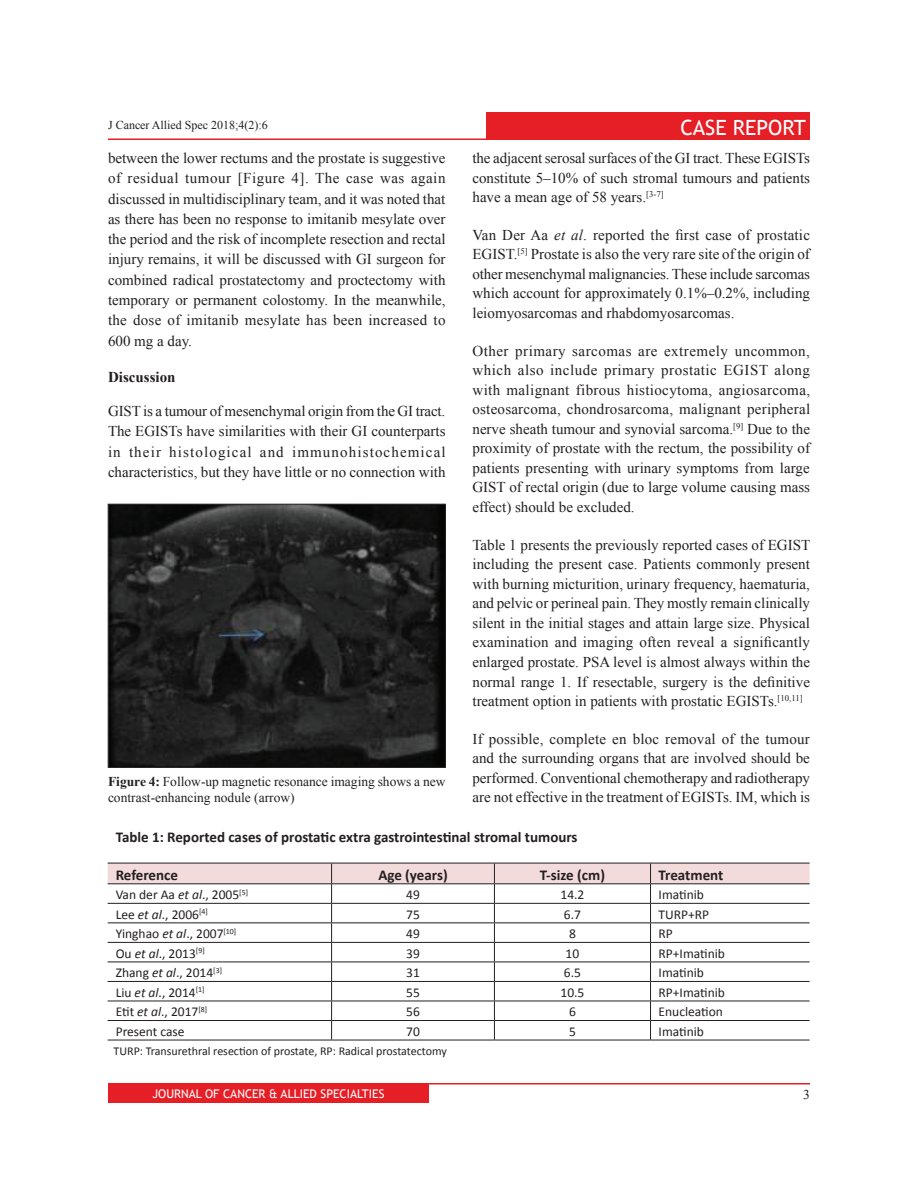
<style>
.page{position:relative;width:918px;height:1188px;background:#fff}
.page>*{position:absolute;margin:0;border:0;box-sizing:border-box;transform-origin:0 0}
.t1{font:21px "Trebuchet MS";color:#fff}
.TX{font:15px/19.5px "Times New Roman";color:#231f20;text-align:justify}
.TT{font:700 15px "Calibri";color:#231f20}
.TCH{font:700 15px "Calibri";color:#231f20}
.t2{font:700 15px "Times New Roman";color:#231f20}
.TB{font:13.5px "Calibri";color:#231f20}
.FGC{font:13.5px/16.5px "Times New Roman";color:#231f20}
.TBL{font:13.5px "Calibri";color:#231f20}
.TFN{font:12px "Calibri";color:#231f20}
.t3{font:12px "Trebuchet MS";color:#fff}
.t4{font:12px "Times New Roman";color:#231f20}
.s1{font-style:italic}
.s2{font-weight:700}
</style>
<div class="page">
<div style="left:108px;top:1085px;width:321px;height:18px;background:#e61e25"></div>
<hr style="left:108px;top:1083px;width:702px;height:2px;background:#e61e25">
<div style="left:486px;top:112px;width:324px;height:28px;background:#e61e25"></div>
<hr style="left:108px;top:138px;width:687px;height:2px;background:#e61e25">
<img style="left:110px;top:506px;width:334px;height:260px">
<div style="left:108px;top:504px;width:338px;height:264px;border:1px solid #231f20"></div>
<svg style="left:108px;top:864px;width:702px;height:176px"></svg>
<hr style="left:108px;top:1040px;width:224px;height:1px;background:#231f20">
<hr style="left:332px;top:1040px;width:162px;height:1px;background:#231f20">
<hr style="left:494px;top:1040px;width:157px;height:1px;background:#231f20">
<hr style="left:651px;top:1040px;width:159px;height:1px;background:#231f20">
<hr style="left:108px;top:1020px;width:224px;height:1px;background:#231f20">
<hr style="left:332px;top:1020px;width:162px;height:1px;background:#231f20">
<hr style="left:494px;top:1020px;width:157px;height:1px;background:#231f20">
<hr style="left:651px;top:1020px;width:159px;height:1px;background:#231f20">
<hr style="left:108px;top:863px;width:224px;height:1px;background:#231f20">
<hr style="left:332px;top:863px;width:162px;height:1px;background:#231f20">
<hr style="left:494px;top:863px;width:157px;height:1px;background:#231f20">
<hr style="left:651px;top:863px;width:159px;height:1px;background:#231f20">
<hr style="left:108px;top:883px;width:224px;height:1px;background:#231f20">
<hr style="left:332px;top:883px;width:162px;height:1px;background:#231f20">
<hr style="left:494px;top:883px;width:157px;height:1px;background:#231f20">
<hr style="left:651px;top:883px;width:159px;height:1px;background:#231f20">
<h1 class="t1" style="left:680px;top:115px;width:127px">CASE REPORT</h1>
<p class="t4" style="left:108px;top:117px;width:161px">J Cancer Allied Spec 2018;4(2):6</p>
<p class="TX" style="left:108px;top:147px;width:339px;line-height:20.2px">between the lower rectums and the prostate is suggestive of residual tumour [Figure 4]. The case was again discussed in multidisciplinary team, and it was noted that as there has been no response to imitanib mesylate over the period and the risk of incomplete resection and rectal injury remains, it will be discussed with GI surgeon for combined radical prostatectomy and proctectomy with temporary or permanent colostomy. In the meanwhile, the dose of imitanib mesylate has been increased to 600 mg a day.</p>
<h1 class="t2" style="left:108px;top:367px;width:69px">Discussion</h1>
<p class="TX" style="left:108px;top:401px;width:339px;line-height:20.2px">GIST is a tumour of mesenchymal origin from the GI tract.<br>The EGISTs have similarities with their GI counterparts in their histological and immunohistochemical characteristics, but they have little or no connection with</p>
<p class="TX" style="left:472px;top:148px;width:339px">the adjacent serosal surfaces of the GI tract. These EGISTs constitute 5–10% of such stromal tumours and patients have a mean age of 58 years.<sup>[3-7]</sup></p>
<p class="TX" style="left:472px;top:224px;width:339px">Van Der Aa <span class="s1">et al</span>. reported the first case of prostatic EGIST.<sup>[5]</sup> Prostate is also the very rare site of the origin of other mesenchymal malignancies. These include sarcomas which account for approximately 0.1%–0.2%, including leiomyosarcomas and rhabdomyosarcomas.</p>
<p class="TX" style="left:472px;top:340px;width:339px">Other primary sarcomas are extremely uncommon, which also include primary prostatic EGIST along with malignant fibrous histiocytoma, angiosarcoma, osteosarcoma, chondrosarcoma, malignant peripheral nerve sheath tumour and synovial sarcoma.<sup>[9]</sup> Due to the proximity of prostate with the rectum, the possibility of patients presenting with urinary symptoms from large GIST of rectal origin (due to large volume causing mass effect) should be excluded.</p>
<p class="TX" style="left:472px;top:534px;width:339px">Table 1 presents the previously reported cases of EGIST including the present case. Patients commonly present with burning micturition, urinary frequency, haematuria, and pelvic or perineal pain. They mostly remain clinically silent in the initial stages and attain large size. Physical examination and imaging often reveal a significantly enlarged prostate. PSA level is almost always within the normal range 1. If resectable, surgery is the definitive treatment option in patients with prostatic EGISTs.<sup>[10,11]</sup></p>
<p class="TX" style="left:472px;top:728px;width:339px">If possible, complete en bloc removal of the tumour and the surrounding organs that are involved should be performed. Conventional chemotherapy and radiotherapy are not effective in the treatment of EGISTs. IM, which is</p>
<p class="FGC" style="left:108px;top:773px;width:339px"><span class="s2">Figure 4:</span> Follow-up magnetic resonance imaging shows a new contrast-enhancing nodule (arrow)</p>
<p class="TT" style="left:116px;top:826px;width:463px">Table 1: Reported cases of prostatic extra gastrointestinal stromal tumours</p>
<p class="TCH" style="left:116px;top:864px;width:64px">Reference</p>
<p class="TCH" style="left:378px;top:864px;width:71px">Age (years)</p>
<p class="TCH" style="left:540px;top:864px;width:67px">T‑size (cm)</p>
<p class="TCH" style="left:659px;top:864px;width:66px">Treatment</p>
<p class="TB" style="left:116px;top:885px;width:134px">Van der Aa <span class="s1">et al</span>., 2005<sup>[5]</sup></p>
<p class="TB" style="left:406px;top:885px;width:15px">49</p>
<p class="TB" style="left:561px;top:885px;width:25px">14.2</p>
<p class="TB" style="left:659px;top:885px;width:47px">Imatinib</p>
<p class="TB" style="left:116px;top:905px;width:94px">Lee <span class="s1">et al</span>., 2006<sup>[4]</sup></p>
<p class="TB" style="left:406px;top:905px;width:15px">75</p>
<p class="TB" style="left:564px;top:905px;width:19px">6.7</p>
<p class="TB" style="left:659px;top:905px;width:52px">TURP+RP</p>
<p class="TB" style="left:116px;top:924px;width:122px">Yinghao <span class="s1">et al</span>., 2007<sup>[10]</sup></p>
<p class="TB" style="left:406px;top:924px;width:15px">49</p>
<p class="TB" style="left:569px;top:924px;width:8px">8</p>
<p class="TB" style="left:659px;top:924px;width:16px">RP</p>
<p class="TB" style="left:116px;top:944px;width:91px">Ou <span class="s1">et al</span>., 2013<sup>[9]</sup></p>
<p class="TB" style="left:406px;top:944px;width:15px">39</p>
<p class="TB" style="left:566px;top:944px;width:15px">10</p>
<p class="TB" style="left:659px;top:944px;width:68px">RP+Imatinib</p>
<p class="TB" style="left:116px;top:963px;width:108px">Zhang <span class="s1">et al</span>., 2014<sup>[3]</sup></p>
<p class="TB" style="left:406px;top:963px;width:15px">31</p>
<p class="TB" style="left:564px;top:963px;width:19px">6.5</p>
<p class="TB" style="left:659px;top:963px;width:47px">Imatinib</p>
<p class="TB" style="left:116px;top:983px;width:90px">Liu <span class="s1">et al</span>., 2014<sup>[1]</sup></p>
<p class="TB" style="left:406px;top:983px;width:15px">55</p>
<p class="TB" style="left:561px;top:983px;width:25px">10.5</p>
<p class="TB" style="left:659px;top:983px;width:68px">RP+Imatinib</p>
<p class="TB" style="left:116px;top:1002px;width:93px">Etit <span class="s1">et al</span>., 2017<sup>[8]</sup></p>
<p class="TB" style="left:406px;top:1002px;width:15px">56</p>
<p class="TB" style="left:569px;top:1002px;width:8px">6</p>
<p class="TB" style="left:659px;top:1002px;width:66px">Enucleation</p>
<p class="TBL" style="left:116px;top:1022px;width:70px">Present case</p>
<p class="TBL" style="left:406px;top:1022px;width:15px">70</p>
<p class="TBL" style="left:569px;top:1022px;width:8px">5</p>
<p class="TBL" style="left:659px;top:1022px;width:47px">Imatinib</p>
<p class="TFN" style="left:114px;top:1043px;width:335px">TURP: Transurethral resection of prostate, RP: Radical prostatectomy</p>
<p class="t3" style="left:153px;top:1086px;width:233px">JOURNAL OF CANCER &amp; ALLIED SPECIALTIES</p>
<p class="FGC" style="left:803px;top:1085px;width:8px">3</p>
</div>
